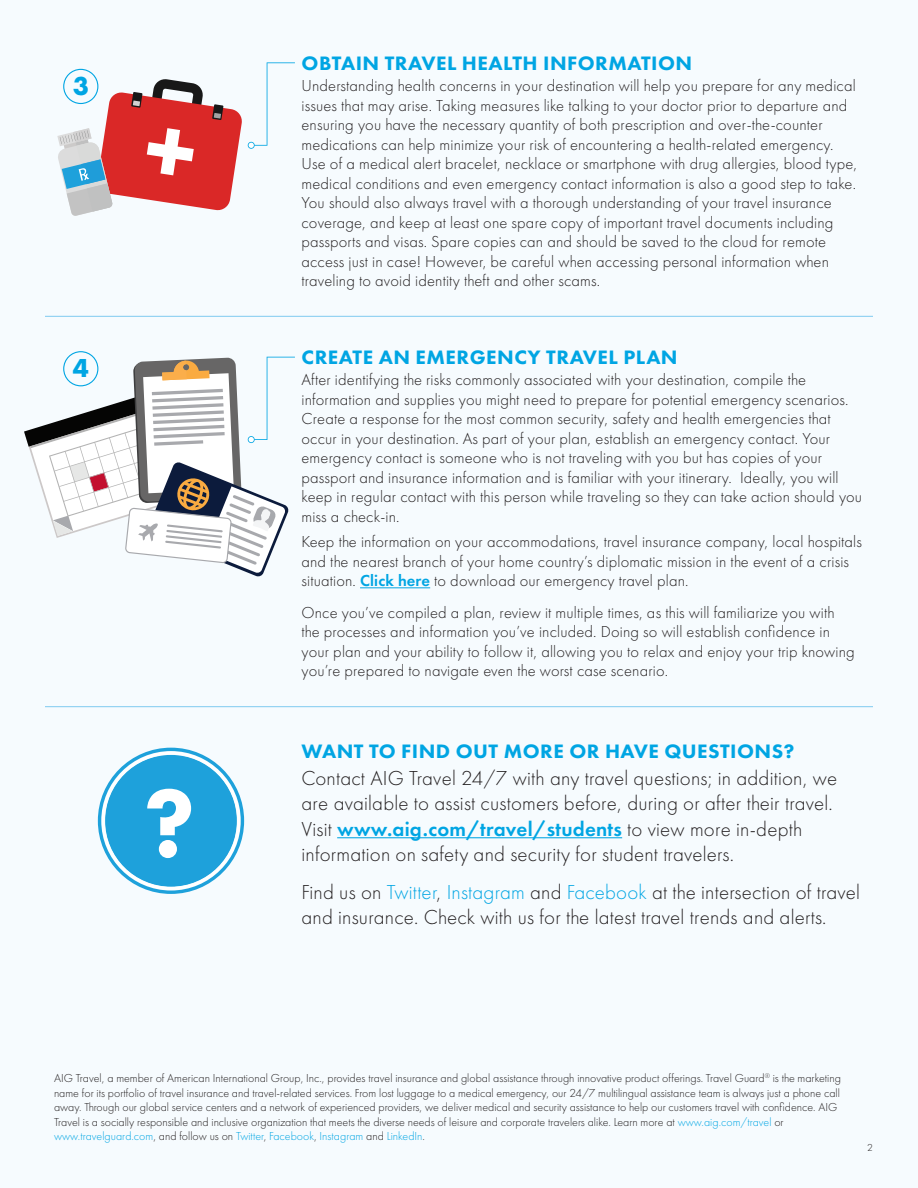
<style>
.page{position:relative;width:918px;height:1188px;background:#f6fbfe}
.page>*{position:absolute;margin:0;border:0;box-sizing:border-box;transform-origin:0 0}
.t1{font:800 99.6px "Futura PT";color:#fff}
.t2{font:700 27px "Futura PT";color:#00a5e3}
.t3{font:300 21px/25.5px "Futura PT";letter-spacing:.01em;color:#231f20}
.t4{font:800 20.1px "Futura PT";letter-spacing:.02em;color:#00a5e3;scale:1.04 1}
.t5{font:300 16.5px/19.5px "Futura PT";letter-spacing:.01em;color:#231f20}
.t6{font:300 12px/14.4px "Futura PT";color:#231f20}
.t7{font:300 10.5px "Futura PT";color:#231f20}
.s1{font-weight:600;color:#00a5e3}
.s2{color:#00a5e3}
</style>
<div class="page">
<svg style="left:98px;top:748px;width:146px;height:146px"></svg>
<svg style="left:24px;top:351px;width:271px;height:226px"></svg>
<svg style="left:57px;top:62px;width:238px;height:154px"></svg>
<hr style="left:360px;top:587px;width:70px;height:1px;background:#00a5e3">
<hr style="left:337px;top:837px;width:285px;height:1px;background:#00a5e3">
<hr style="left:45px;top:316px;width:828px;height:1px;background:#80caf0">
<hr style="left:45px;top:706px;width:828px;height:1px;background:#80caf0">
<p class="t2" style="left:73px;top:68px;width:18px">3</p>
<p class="t2" style="left:73px;top:351px;width:18px">4</p>
<p class="t1" style="left:143px;top:761px;width:54px">?</p>
<p class="t4" style="left:302px;top:51px;width:377px">OBTAIN TRAVEL HEALTH INFORMATION</p>
<p class="t5" style="left:302px;top:76px;width:557px">Understanding health concerns in your destination will help you prepare for any medical issues that may arise. Taking measures like talking to your doctor prior to departure and ensuring you have the necessary quantity of both prescription and over-the-counter medications can help minimize your risk of encountering a health-related emergency.<br>Use of a medical alert bracelet, necklace or smartphone with drug allergies, blood type, medical conditions and even emergency contact information is also a good step to take.<br>You should also always travel with a thorough understanding of your travel insurance coverage, and keep at least one spare copy of important travel documents including passports and visas. Spare copies can and should be saved to the cloud for remote access just in case! However, be careful when accessing personal information when traveling to avoid identity theft and other scams.</p>
<p class="t4" style="left:302px;top:345px;width:363px">CREATE AN EMERGENCY TRAVEL PLAN</p>
<p class="t5" style="left:302px;top:370px;width:562px">After identifying the risks commonly associated with your destination, compile the information and supplies you might need to prepare for potential emergency scenarios.<br>Create a response for the most common security, safety and health emergencies that occur in your destination. As part of your plan, establish an emergency contact. Your emergency contact is someone who is not traveling with you but has copies of your passport and insurance information and is familiar with your itinerary. Ideally, you will keep in regular contact with this person while traveling so they can take action should you miss a check-in.</p>
<p class="t5" style="left:302px;top:532px;width:562px">Keep the information on your accommodations, travel insurance company, local hospitals and the nearest branch of your home country’s diplomatic mission in the event of a crisis situation. <span class="s1">Click here</span> to download our emergency travel plan.</p>
<p class="t5" style="left:302px;top:603px;width:555px">Once you’ve compiled a plan, review it multiple times, as this will familiarize you with the processes and information you’ve included. Doing so will establish confidence in your plan and your ability to follow it, allowing you to relax and enjoy your trip knowing you’re prepared to navigate even the worst case scenario.</p>
<p class="t4" style="left:302px;top:738px;width:476px">WANT TO FIND OUT MORE OR HAVE QUESTIONS?</p>
<p class="t3" style="left:302px;top:765px;width:537px">Contact AIG Travel 24/7 with any travel questions; in addition, we are available to assist customers before, during or after their travel.<br>Visit <span class="s1">www.aig.com/travel/students</span> to view more in-depth information on safety and security for student travelers.</p>
<p class="t3" style="left:302px;top:879px;width:560px">Find us on <span class="s2">Twitter</span>, <span class="s2">Instagram</span> and <span class="s2">Facebook</span> at the intersection of travel and insurance. Check with us for the latest travel trends and alerts.</p>
<p class="t6" style="left:54px;top:1071px;width:789px">AIG Travel, a member of American International Group, Inc., provides travel insurance and global assistance through innovative product offerings. Travel Guard<sup>®</sup> is the marketing name for its portfolio of travel insurance and travel-related services. From lost luggage to a medical emergency, our 24/7 multilingual assistance team is always just a phone call away. Through our global service centers and a network of experienced providers, we deliver medical and security assistance to help our customers travel with confidence. AIG Travel is a socially responsible and inclusive organization that meets the diverse needs of leisure and corporate travelers alike. Learn more at <span class="s2">www.aig.com/travel</span> or <span class="s2">www.travelguard.com</span>, and follow us on <span class="s2">Twitter</span>, <span class="s2">Facebook</span>, <span class="s2">Instagram</span> and <span class="s2">LinkedIn</span>.</p>
<p class="t7" style="left:867px;top:1142px;width:7px">2</p>
</div>
